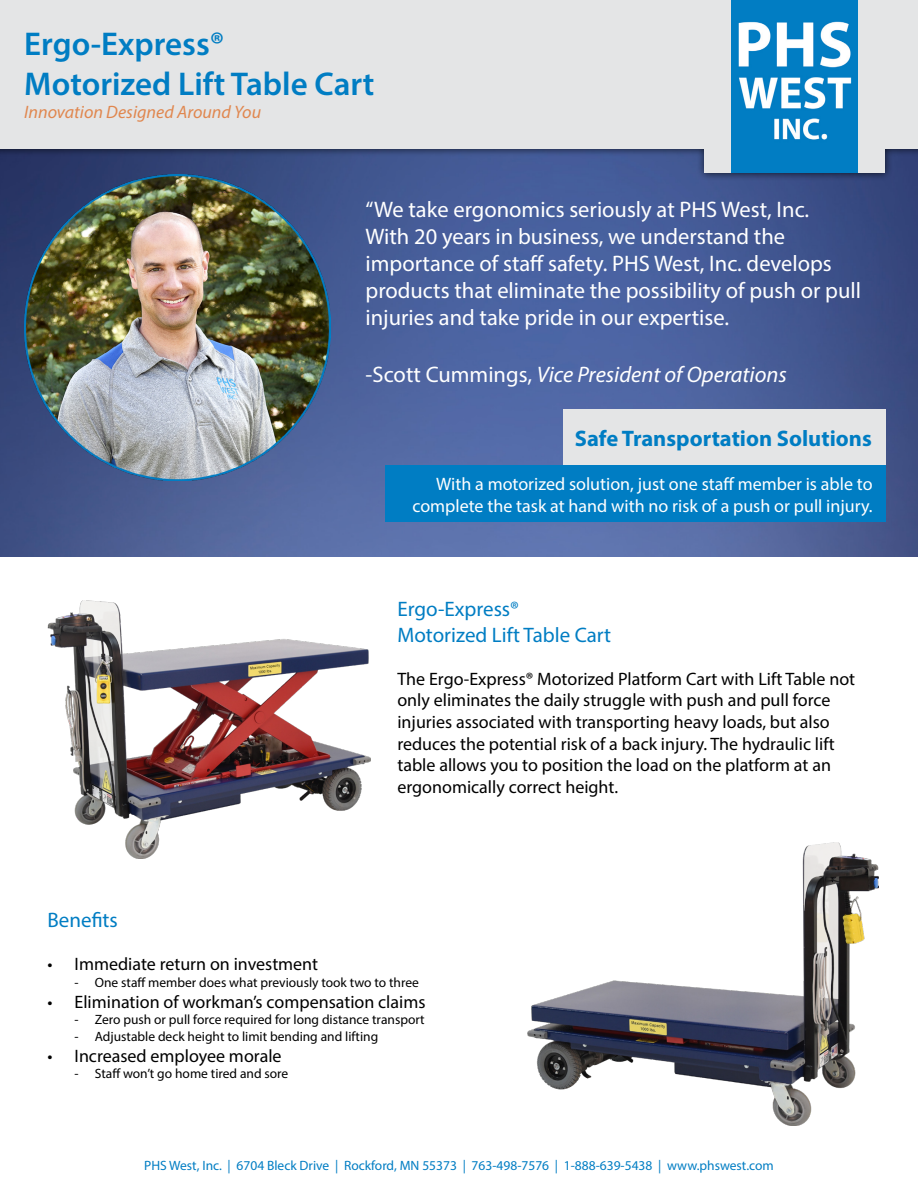
<style>
.page{position:relative;width:918px;height:1188px;background:#fff}
.page>*{position:absolute;margin:0;border:0;box-sizing:border-box;transform-origin:0 0}
.t1{font:600 33px/39.6px "Myriad Pro";color:#007dc3}
.t2{font:22.5px/27px "Myriad Pro";color:#fff}
.t3{font:italic 22.5px "Myriad Pro";color:#fff}
.t4{font:700 22.5px "Myriad Pro";color:#007dc3}
.t5{font:21px/25.2px "Myriad Pro";color:#007dc3}
.t6{font:18px/21.6px "Myriad Pro";color:#000}
.t7{font:18px/21.6px "Myriad Pro";color:#fff;text-align:right}
.t8{font:italic 18px "Myriad Pro";color:#e0874f}
.t9{font:13.5px "Myriad Pro";color:#000}
.t10{font:13.5px "Myriad Pro";color:#007dc3}
.s1{font-style:normal}
</style>
<div class="page">
<img style="left:0;top:181px;width:918px;height:376px">
<div style="left:0;top:0;width:918px;height:181px;background:#000;opacity:.75"></div>
<div style="left:0;top:0;width:918px;height:148px;background:#e4e5e6"></div>
<div style="left:705px;top:0;width:180px;height:173px;background:#e4e5e6"></div>
<img style="left:732px;top:0;width:126px;height:173px">
<img style="left:527px;top:842px;width:351px;height:283px">
<img style="left:48px;top:601px;width:322px;height:258px">
<img style="left:24px;top:174px;width:307px;height:307px">
<div style="left:563px;top:409px;width:323px;height:65px;background:#e4e5e6"></div>
<div style="left:385px;top:466px;width:501px;height:56px;background:#007dc3"></div>
<h1 class="t1" style="left:24px;top:23px;width:352px">Ergo-Express®<br>Motorized Lift Table Cart</h1>
<p class="t8" style="left:24px;top:101px;width:238px">Innovation Designed Around You</p>
<p class="t2" style="left:366px;top:195px;width:497px">“We take ergonomics seriously at PHS West, Inc.<br>With 20 years in business, we understand the importance of staff safety. PHS West, Inc. develops products that eliminate the possibility of push or pull injuries and take pride in our expertise.</p>
<p class="t3" style="left:366px;top:361px;width:423px"><span class="s1">-Scott Cummings,</span> Vice President of Operations</p>
<p class="t4" style="left:575px;top:424px;width:299px">Safe Transportation Solutions</p>
<p class="t7" style="left:412px;top:473px;width:462px">With a motorized solution, just one staff member is able to complete the task at hand with no risk of a push or pull injury.</p>
<p class="t5" style="left:397px;top:597px;width:215px">Ergo-Express®<br>Motorized Lift Table Cart</p>
<p class="t6" style="left:397px;top:668px;width:459px">The Ergo-Express® Motorized Platform Cart with Lift Table not only eliminates the daily struggle with push and pull force injuries associated with transporting heavy loads, but also reduces the potential risk of a back injury. The hydraulic lift table allows you to position the load on the platform at an ergonomically correct height.</p>
<p class="t5" style="left:48px;top:907px;width:72px">Benefits</p>
<p class="t6" style="left:48px;top:953px;width:272px">• Immediate return on investment</p>
<p class="t9" style="left:75px;top:974px;width:346px">- One staff member does what previously took two to three</p>
<p class="t6" style="left:48px;top:991px;width:380px">• Elimination of workman’s compensation claims</p>
<p class="t9" style="left:75px;top:1012px;width:352px">- Zero push or pull force required for long distance transport</p>
<p class="t9" style="left:75px;top:1028px;width:305px">- Adjustable deck height to limit bending and lifting</p>
<p class="t6" style="left:48px;top:1045px;width:236px">• Increased employee morale</p>
<p class="t9" style="left:75px;top:1066px;width:215px">- Staff won’t go home tired and sore</p>
<p class="t10" style="left:144px;top:1157px;width:631px">PHS West, Inc. | 6704 Bleck Drive | Rockford, MN 55373 | 763-498-7576 | 1-888-639-5438 | www.phswest.com</p>
</div>
